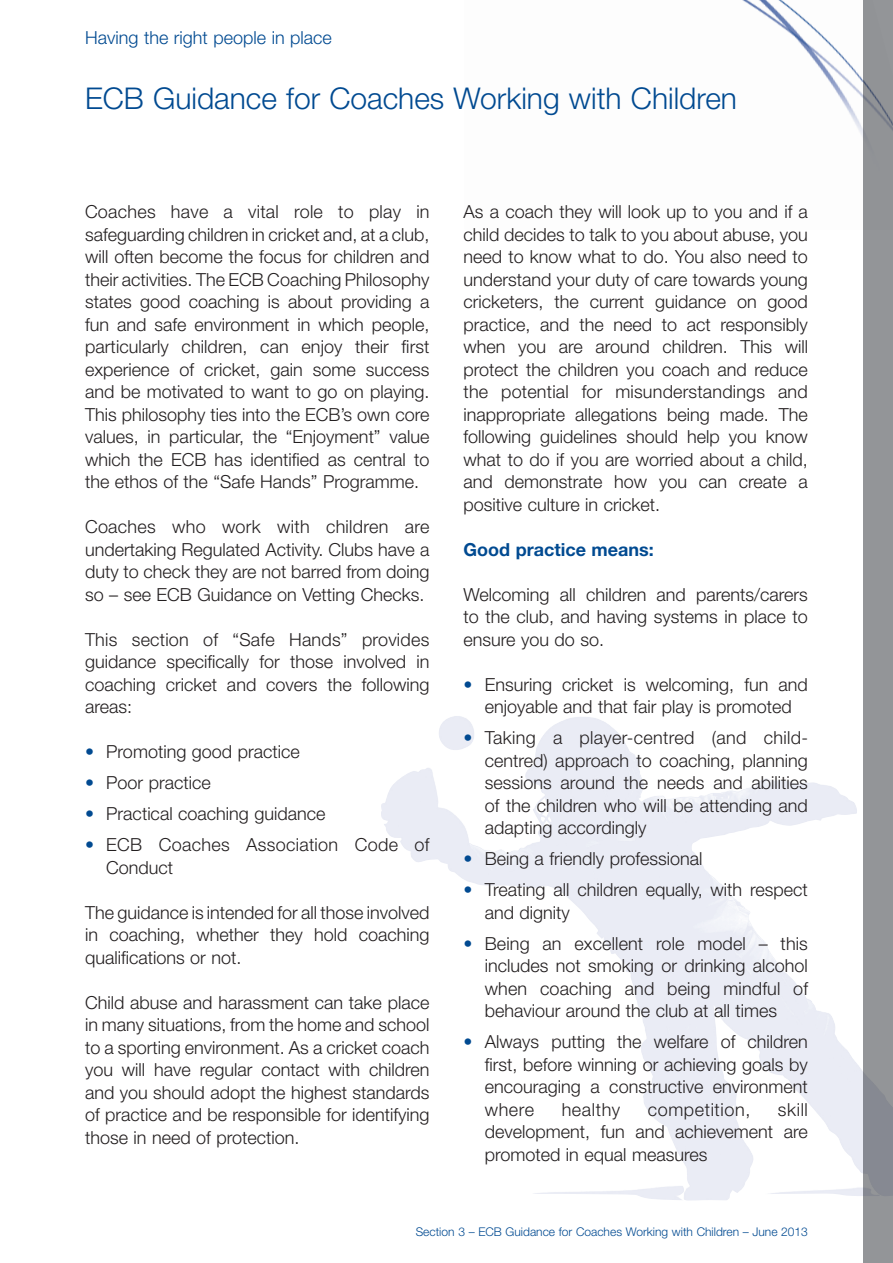
<style>
.page{position:relative;width:893px;height:1263px;background:#fff}
.page>*{position:absolute;margin:0;border:0;box-sizing:border-box;transform-origin:0 0}
.t1{font:300 30px "Helvetica Neue";color:#014a91}
.t2{font:300 18px/22.5px "Helvetica Neue";color:#231f20;text-align:justify}
.t3{font:300 18px "Helvetica Neue";color:#014a91}
.t4{font:300 18px "Helvetica Neue";letter-spacing:.035em;color:#231f20}
.t5{font:700 18px "Helvetica Neue";color:#014a91}
.t6{font:300 12px "Helvetica Neue";color:#014a91}
.s1{color:#014a91}
</style>
<div class="page">
<img style="left:742px;top:0;width:121px;height:137px">
<div style="left:863px;top:0;width:30px;height:1263px;background:#939598"></div>
<p class="t3" style="left:85px;top:27px;width:248px">Having the right people in place</p>
<h1 class="t1" style="left:85px;top:80px;width:653px">ECB Guidance for Coaches Working with Children</h1>
<p class="t2" style="left:85px;top:200px;width:346px">Coaches have a vital role to play in safeguarding children in cricket and, at a club, will often become the focus for children and their activities. The ECB Coaching Philosophy states good coaching is about providing a fun and safe environment in which people, particularly children, can enjoy their first experience of cricket, gain some success and be motivated to want to go on playing.<br>This philosophy ties into the ECB’s own core values, in particular, the “Enjoyment” value which the ECB has identified as central to the ethos of the “Safe Hands” Programme.</p>
<p class="t2" style="left:85px;top:515px;width:346px">Coaches who work with children are undertaking Regulated Activity. Clubs have a duty to check they are not barred from doing so – see ECB Guidance on Vetting Checks.</p>
<p class="t2" style="left:85px;top:628px;width:346px">This section of “Safe Hands” provides guidance specifically for those involved in coaching cricket and covers the following areas:</p>
<p class="t2" style="left:85px;top:740px;width:216px"><span class="s1">•</span> Promoting good practice</p>
<p class="t2" style="left:85px;top:771px;width:127px"><span class="s1">•</span> Poor practice</p>
<p class="t2" style="left:85px;top:802px;width:242px"><span class="s1">•</span> Practical coaching guidance</p>
<p class="t2" style="left:106px;top:833px;width:325px;text-indent:-21px"><span class="s1">•</span> ECB Coaches Association Code of<br>Conduct</p>
<p class="t2" style="left:85px;top:901px;width:346px">The guidance is intended for all those involved in coaching, whether they hold coaching qualifications or not.</p>
<p class="t2" style="left:85px;top:991px;width:346px">Child abuse and harassment can take place in many situations, from the home and school to a sporting environment. As a cricket coach you will have regular contact with children and you should adopt the highest standards of practice and be responsible for identifying those in need of protection.</p>
<p class="t2" style="left:463px;top:200px;width:346px">As a coach they will look up to you and if a child decides to talk to you about abuse, you need to know what to do. You also need to understand your duty of care towards young cricketers, the current guidance on good practice, and the need to act responsibly when you are around children. This will protect the children you coach and reduce the potential for misunderstandings and inappropriate allegations being made. The following guidelines should help you know what to do if you are worried about a child, and demonstrate how you can create a positive culture in cricket.</p>
<p class="t5" style="left:463px;top:538px;width:192px">Good practice means:</p>
<p class="t2" style="left:463px;top:583px;width:346px">Welcoming all children and parents/carers to the club, and having systems in place to ensure you do so.</p>
<p class="t2" style="left:463px;top:673px;width:346px;text-align:center"><span class="s1">•</span> Ensuring cricket is welcoming, fun and enjoyable and that fair play is promoted</p>
<p class="t2" style="left:485px;top:726px;width:325px;text-indent:-21px"><span class="s1">•</span> Taking a player-centred (and child&shy;centred) approach to coaching, planning sessions around the needs and abilities of the children who will be attending and adapting accordingly</p>
<p class="t2" style="left:463px;top:847px;width:240px"><span class="s1">•</span> Being a friendly professional</p>
<p class="t2" style="left:485px;top:878px;width:325px;text-indent:-21px"><span class="s1">•</span> Treating all children equally, with respect and dignity</p>
<p class="t2" style="left:485px;top:932px;width:325px;text-indent:-21px"><span class="s1">•</span> Being an excellent role model – this includes not smoking or drinking alcohol when coaching and being mindful of behaviour around the club at all times</p>
<p class="t2" style="left:485px;top:1030px;width:325px;text-indent:-21px"><span class="s1">•</span> Always putting the welfare of children first, before winning or achieving goals by encouraging a constructive environment where</p>
<p class="t2" style="left:485px;top:1098px;width:325px;text-indent:293px">skill development, fun and achievement are promoted in equal measures</p>
<p class="t4" style="left:562px;top:1098px;width:60px">healthy</p>
<p class="t4" style="left:648px;top:1098px;width:104px">competition,</p>
<p class="t6" style="left:416px;top:1224px;width:394px">Section 3 – ECB Guidance for Coaches Working with Children – June 2013</p>
</div>
